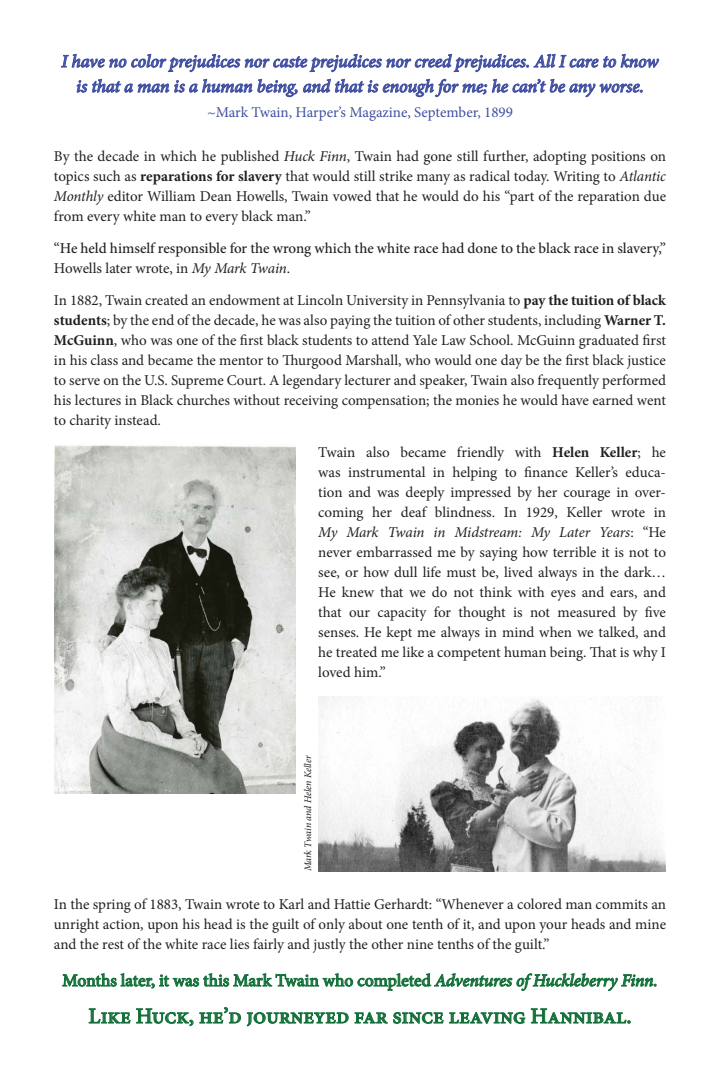
<style>
.page{position:relative;width:720px;height:1080px;background:#fff}
.page>*{position:absolute;margin:0;border:0;box-sizing:border-box;transform-origin:0 0}
.t1{font:500 22px "Minion Pro";color:#137039}
.t2{font:italic 500 18px/25px "Minion Pro";letter-spacing:-.005em;color:#404fa1;text-align:center}
.t3{font:500 17.5px "Minion Pro";letter-spacing:-.005em;color:#137039}
.t4{font:15px/20px "Minion Pro";letter-spacing:-.005em;color:#231f20;text-align:justify}
.t5{font:500 15px/20px "Minion Pro";letter-spacing:.005em;color:#231f20}
.t6{font:15px "Minion Pro";color:#404fa1}
.t7{font:italic 10px "Minion Pro";letter-spacing:-.015em;color:#231f20}
.s1{font-style:italic}
.s2{font-weight:700}
.s3{font-weight:400}
.s4{font-weight:400;font-style:italic}
</style>
<div class="page">
<svg style="left:61px;top:54px;width:65px;height:13px"></svg>
<svg style="left:132px;top:54px;width:527px;height:18px"></svg>
<svg style="left:77px;top:79px;width:175px;height:13px"></svg>
<svg style="left:258px;top:79px;width:39px;height:18px"></svg>
<svg style="left:303px;top:79px;width:339px;height:18px"></svg>
<svg style="left:63px;top:974px;width:593px;height:52px"></svg>
<img style="left:54px;top:445px;width:242px;height:349px">
<img style="left:319px;top:697px;width:347px;height:174px">
<p class="t2" style="left:61px;top:49px;width:599px">I have no color prejudices nor caste prejudices nor creed prejudices. All I care to know is that a man is a human being, and that is enough for me; he can’t be any worse.</p>
<p class="t6" style="left:207px;top:102px;width:307px">~Mark Twain, Harper’s Magazine, September, 1899</p>
<p class="t4" style="left:54px;top:146px;width:614px">By the decade in which he published <span class="s1">Huck Finn</span>, Twain had gone still further, adopting positions on topics such as <span class="s2">reparations for slavery</span> that would still strike many as radical today. Writing to <span class="s1">Atlantic Monthly</span> editor William Dean Howells, Twain vowed that he would do his “part of the reparation due from every white man to every black man.”</p>
<p class="t5" style="left:54px;top:238px;width:613px">“He held himself responsible for the wrong which the white race had done to the black race in slavery,”<br><span class="s3">Howells later wrote, in</span> <span class="s4">My Mark Twain</span><span class="s3">.</span></p>
<p class="t4" style="left:54px;top:290px;width:614px">In 1882, Twain created an endowment at Lincoln University in Pennsylvania to <span class="s2">pay the tuition of black students</span>; by the end of the decade, he was also paying the tuition of other students, including <span class="s2">Warner T.<br>McGuinn</span>, who was one of the first black students to attend Yale Law School. McGuinn graduated first in his class and became the mentor to Thurgood Marshall, who would one day be the first black justice to serve on the U.S. Supreme Court. A legendary lecturer and speaker, Twain also frequently performed his lectures in Black churches without receiving compensation; the monies he would have earned went to charity instead.</p>
<p class="t4" style="left:318px;top:442px;width:349px">Twain also became friendly with <span class="s2">Helen Keller</span>; he was instrumental in helping to finance Keller’s educa&shy;tion and was deeply impressed by her courage in over&shy;coming her deaf blindness. In 1929, Keller wrote in <span class="s1">My Mark Twain in Midstream: My Later Years</span>: “He never embarrassed me by saying how terrible it is not to see, or how dull life must be, lived always in the dark… He knew that we do not think with eyes and ears, and that our capacity for thought is not measured by five senses. He kept me always in mind when we talked, and he treated me like a competent human being. That is why I loved him.”</p>
<p class="t7" style="left:301px;top:871px;width:117px;rotate:-90deg">Mark Twain and Helen Keller</p>
<p class="t4" style="left:54px;top:894px;width:614px">In the spring of 1883, Twain wrote to Karl and Hattie Gerhardt: “Whenever a colored man commits an unright action, upon his head is the guilt of only about one tenth of it, and upon your heads and mine and the rest of the white race lies fairly and justly the other nine tenths of the guilt.”</p>
<p class="t3" style="left:62px;top:969px;width:597px">Months later, it was this Mark Twain who completed <span class="s1">Adventures of Huckleberry Finn.</span></p>
<h1 class="t1" style="left:88px;top:1001px;width:545px">Like Huck, he’d journeyed far since leaving Hannibal.</h1>
</div>
